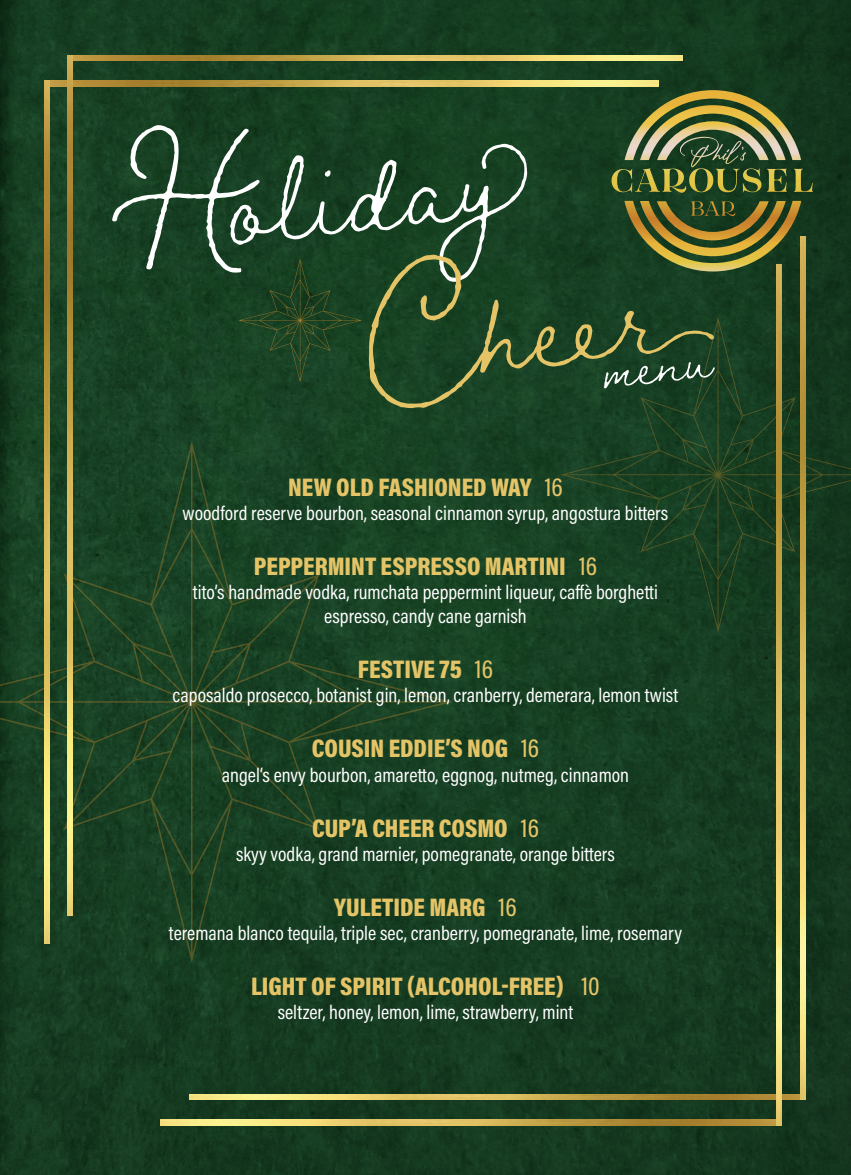
<style>
.page{position:relative;width:851px;height:1175px;background:#fff}
.page>*{position:absolute;margin:0;border:0;box-sizing:border-box;transform-origin:0 0}
.t1{font:180.67px "Braisetto";color:#fff}
.t2{font:180.67px "Braisetto";color:#e4c467}
.t3{font:84.83px "Braisetto";color:#fff}
.t4{font:25.65px "Acumin Variable Concept";color:#e4c467}
.t5{font:20.03px/24.1px "Acumin Variable Concept";color:#fff;text-align:center}
</style>
<div class="page">
<img style="left:0;top:0;width:850px;height:1174px">
<svg style="left:624px;top:90px;width:177px;height:77px;background:#606c3f"></svg>
<svg style="left:0;top:441px;width:452px;height:521px;background:#1a4124"></svg>
<svg style="left:560px;top:317px;width:290px;height:315px;background:#193e22"></svg>
<svg style="left:238px;top:259px;width:124px;height:123px;background:#1c4323"></svg>
<img style="left:50px;top:81px;width:608px;height:5px">
<img style="left:45px;top:81px;width:5px;height:862px">
<img style="left:73px;top:55px;width:609px;height:6px">
<img style="left:68px;top:55px;width:5px;height:860px">
<img style="left:189px;top:1094px;width:611px;height:5px">
<img style="left:800px;top:236px;width:5px;height:863px">
<img style="left:160px;top:1119px;width:616px;height:6px">
<img style="left:776px;top:265px;width:5px;height:860px">
<p class="t1" style="left:119px;top:97px;width:392px;rotate:-5deg">Holiday</p>
<p class="t2" style="left:356px;top:227px;width:340px;rotate:-5deg">Chee r</p>
<p class="t3" style="left:597px;top:316px;width:110px;rotate:-6deg">menu</p>
<p class="t4" style="left:288px;top:469px;width:276px">NEW OLD FASHIONED WAY 16</p>
<p class="t5" style="left:183px;top:500px;width:487px">woodford reserve bourbon, seasonal cinnamon syrup, angostura bitters</p>
<p class="t4" style="left:254px;top:548px;width:344px">PEPPERMINT ESPRESSO MARTINI 16</p>
<p class="t5" style="left:193px;top:579px;width:466px">tito’s handmade vodka, rumchata peppermint liqueur, caffè borghetti espresso, candy cane garnish</p>
<p class="t4" style="left:358px;top:652px;width:137px">FESTIVE 75 16</p>
<p class="t5" style="left:172px;top:682px;width:507px">caposaldo prosecco, botanist gin, lemon, cranberry, demerara, lemon twist</p>
<p class="t4" style="left:312px;top:731px;width:229px">COUSIN EDDIE’S NOG 16</p>
<p class="t5" style="left:222px;top:761px;width:409px">angel’s envy bourbon, amaretto, eggnog, nutmeg, cinnamon</p>
<p class="t4" style="left:312px;top:810px;width:228px">CUP’A CHEER COSMO 16</p>
<p class="t5" style="left:236px;top:840px;width:380px">skyy vodka, grand marnier, pomegranate, orange bitters</p>
<p class="t4" style="left:334px;top:889px;width:184px">YULETIDE MARG 16</p>
<p class="t5" style="left:169px;top:919px;width:514px">teremana blanco tequila, triple sec, cranberry, pomegranate, lime, rosemary</p>
<p class="t4" style="left:251px;top:968px;width:350px">LIGHT OF SPIRIT (ALCOHOL-FREE) 10</p>
<p class="t5" style="left:278px;top:999px;width:297px">seltzer, honey, lemon, lime, strawberry, mint</p>
</div>
